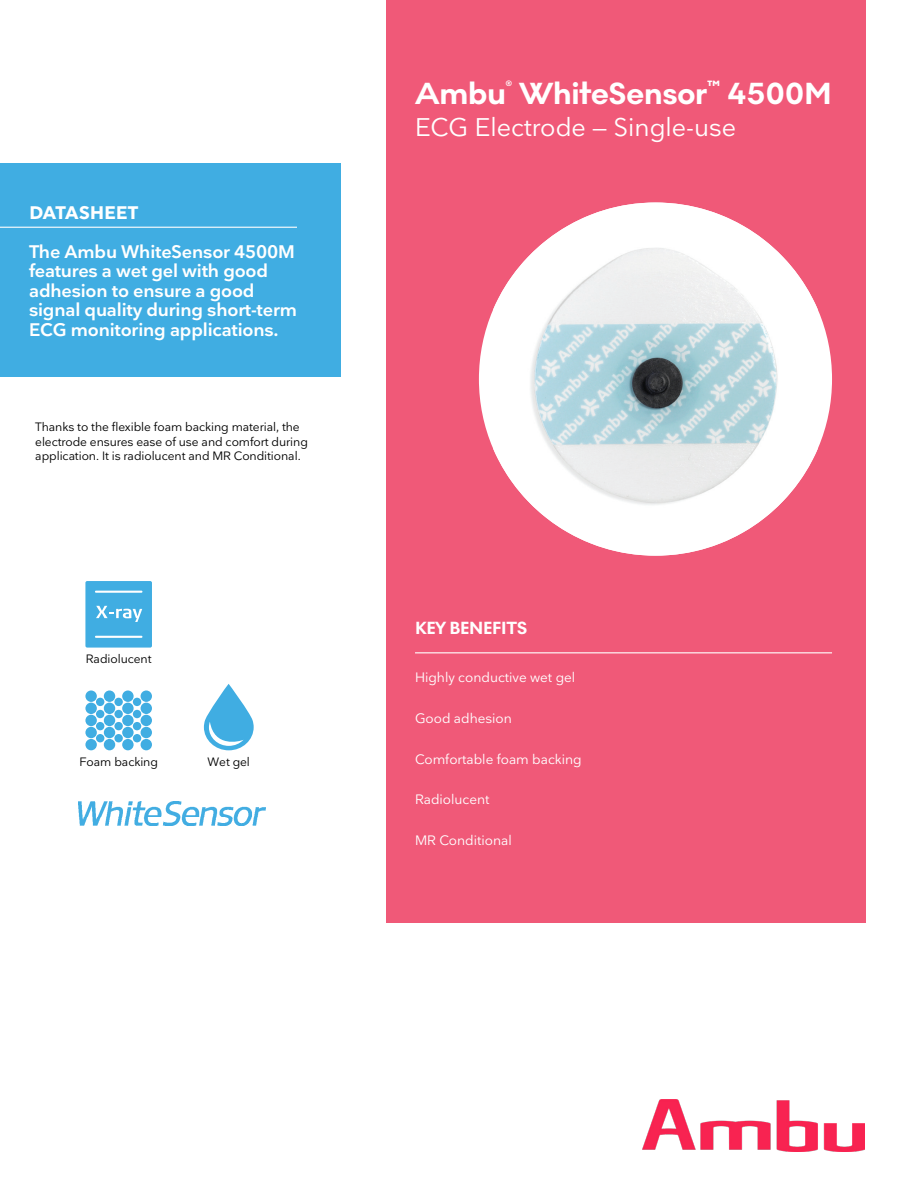
<style>
.page{position:relative;width:918px;height:1188px;background:#fff}
.page>*{position:absolute;margin:0;border:0;box-sizing:border-box;transform-origin:0 0}
.Headline{font:700 31.2px "Noir No 1";letter-spacing:-.005em;color:#fff}
.Headline-2{font:25.2px "Nationale";color:#fff}
.Manchet{font:600 18px/19.5px "Nationale";letter-spacing:-.01em;color:#fff}
.t1{font:700 18px "Noir No 1";letter-spacing:-.01em;color:#fff}
.DATASHEET__Blue_box{font:700 18px "Nationale";letter-spacing:.015em;color:#fff}
.Bullet_text_8_10{font:13.5px "Nationale";color:#fff}
.Manchet-2{font:12px/14.4px "Nationale";letter-spacing:-.005em;color:#000}
.Brød_9_12{font:12px "Nationale";letter-spacing:-.005em;color:#000}
</style>
<div class="page">
<svg style="left:204px;top:684px;width:50px;height:66px"></svg>
<div style="left:85px;top:715px;width:12px;height:11px;background:#40ade2;border-radius:50%"></div>
<div style="left:133px;top:722px;width:8px;height:8px;background:#40ade2;border-radius:50%"></div>
<div style="left:114px;top:722px;width:9px;height:8px;background:#40ade2;border-radius:50%"></div>
<div style="left:96px;top:722px;width:8px;height:8px;background:#40ade2;border-radius:50%"></div>
<div style="left:104px;top:715px;width:11px;height:11px;background:#40ade2;border-radius:50%"></div>
<div style="left:122px;top:715px;width:12px;height:11px;background:#40ade2;border-radius:50%"></div>
<div style="left:141px;top:715px;width:11px;height:11px;background:#40ade2;border-radius:50%"></div>
<div style="left:85px;top:703px;width:12px;height:11px;background:#40ade2;border-radius:50%"></div>
<div style="left:133px;top:710px;width:8px;height:8px;background:#40ade2;border-radius:50%"></div>
<div style="left:114px;top:710px;width:9px;height:8px;background:#40ade2;border-radius:50%"></div>
<div style="left:96px;top:710px;width:8px;height:8px;background:#40ade2;border-radius:50%"></div>
<div style="left:104px;top:703px;width:11px;height:11px;background:#40ade2;border-radius:50%"></div>
<div style="left:122px;top:703px;width:12px;height:11px;background:#40ade2;border-radius:50%"></div>
<div style="left:141px;top:703px;width:11px;height:11px;background:#40ade2;border-radius:50%"></div>
<div style="left:85px;top:691px;width:12px;height:11px;background:#40ade2;border-radius:50%"></div>
<div style="left:133px;top:698px;width:8px;height:8px;background:#40ade2;border-radius:50%"></div>
<div style="left:114px;top:698px;width:9px;height:8px;background:#40ade2;border-radius:50%"></div>
<div style="left:96px;top:698px;width:8px;height:8px;background:#40ade2;border-radius:50%"></div>
<div style="left:104px;top:691px;width:11px;height:11px;background:#40ade2;border-radius:50%"></div>
<div style="left:122px;top:691px;width:12px;height:11px;background:#40ade2;border-radius:50%"></div>
<div style="left:141px;top:691px;width:11px;height:11px;background:#40ade2;border-radius:50%"></div>
<div style="left:85px;top:739px;width:12px;height:11px;background:#40ade2;border-radius:50%"></div>
<div style="left:104px;top:739px;width:11px;height:11px;background:#40ade2;border-radius:50%"></div>
<div style="left:122px;top:739px;width:12px;height:11px;background:#40ade2;border-radius:50%"></div>
<div style="left:141px;top:739px;width:11px;height:11px;background:#40ade2;border-radius:50%"></div>
<div style="left:85px;top:727px;width:12px;height:11px;background:#40ade2;border-radius:50%"></div>
<div style="left:133px;top:734px;width:8px;height:8px;background:#40ade2;border-radius:50%"></div>
<div style="left:114px;top:734px;width:9px;height:8px;background:#40ade2;border-radius:50%"></div>
<div style="left:96px;top:734px;width:8px;height:8px;background:#40ade2;border-radius:50%"></div>
<div style="left:104px;top:727px;width:11px;height:11px;background:#40ade2;border-radius:50%"></div>
<div style="left:122px;top:727px;width:12px;height:11px;background:#40ade2;border-radius:50%"></div>
<div style="left:141px;top:727px;width:11px;height:11px;background:#40ade2;border-radius:50%"></div>
<div style="left:85px;top:581px;width:67px;height:67px;background:#40ade2;border-radius:2px"></div>
<hr style="left:95px;top:591px;width:47px;height:2px;background:#fff">
<hr style="left:95px;top:636px;width:47px;height:2px;background:#fff">
<svg style="left:96px;top:606px;width:46px;height:16px"></svg>
<img style="left:78px;top:801px;width:187px;height:25px">
<div style="left:0;top:164px;width:341px;height:213px;background:#40ade2"></div>
<div style="left:386px;top:0;width:479px;height:923px;background:#f05978"></div>
<img style="left:643px;top:1099px;width:221px;height:52px">
<div style="left:479px;top:203px;width:353px;height:353px;background:#fff;border-radius:50%"></div>
<img style="left:493px;top:203px;width:325px;height:353px">
<hr style="left:0;top:227px;width:297px;height:1px;background:#fff">
<hr style="left:415px;top:652px;width:417px;height:1px;background:#fff">
<p class="DATASHEET__Blue_box" style="left:29px;top:201px;width:111px">DATASHEET</p>
<p class="Manchet" style="left:29px;top:241px;width:269px">The Ambu WhiteSensor 4500M features a wet gel with good adhesion to ensure a good signal quality during short-term<br>ECG monitoring applications.</p>
<p class="Manchet-2" style="left:35px;top:420px;width:274px">Thanks to the flexible foam backing material, the electrode ensures ease of use and comfort during application. It is radiolucent and MR Conditional.</p>
<p class="Brød_9_12" style="left:86px;top:651px;width:67px">Radiolucent</p>
<p class="Brød_9_12" style="left:79px;top:754px;width:80px">Foam backing</p>
<p class="Brød_9_12" style="left:208px;top:754px;width:44px">Wet gel</p>
<p class="Headline" style="left:415px;top:70px;width:418px">Ambu<sup>®</sup> WhiteSensor<sup>™</sup> 4500M</p>
<p class="Headline-2" style="left:415px;top:112px;width:323px">ECG Electrode — Single-use</p>
<p class="t1" style="left:415px;top:614px;width:114px">KEY BENEFITS</p>
<p class="Bullet_text_8_10" style="left:415px;top:668px;width:162px">Highly conductive wet gel</p>
<p class="Bullet_text_8_10" style="left:415px;top:709px;width:98px">Good adhesion</p>
<p class="Bullet_text_8_10" style="left:415px;top:750px;width:168px">Comfortable foam backing</p>
<p class="Bullet_text_8_10" style="left:415px;top:791px;width:76px">Radiolucent</p>
<p class="Bullet_text_8_10" style="left:415px;top:832px;width:98px">MR Conditional</p>
</div>
